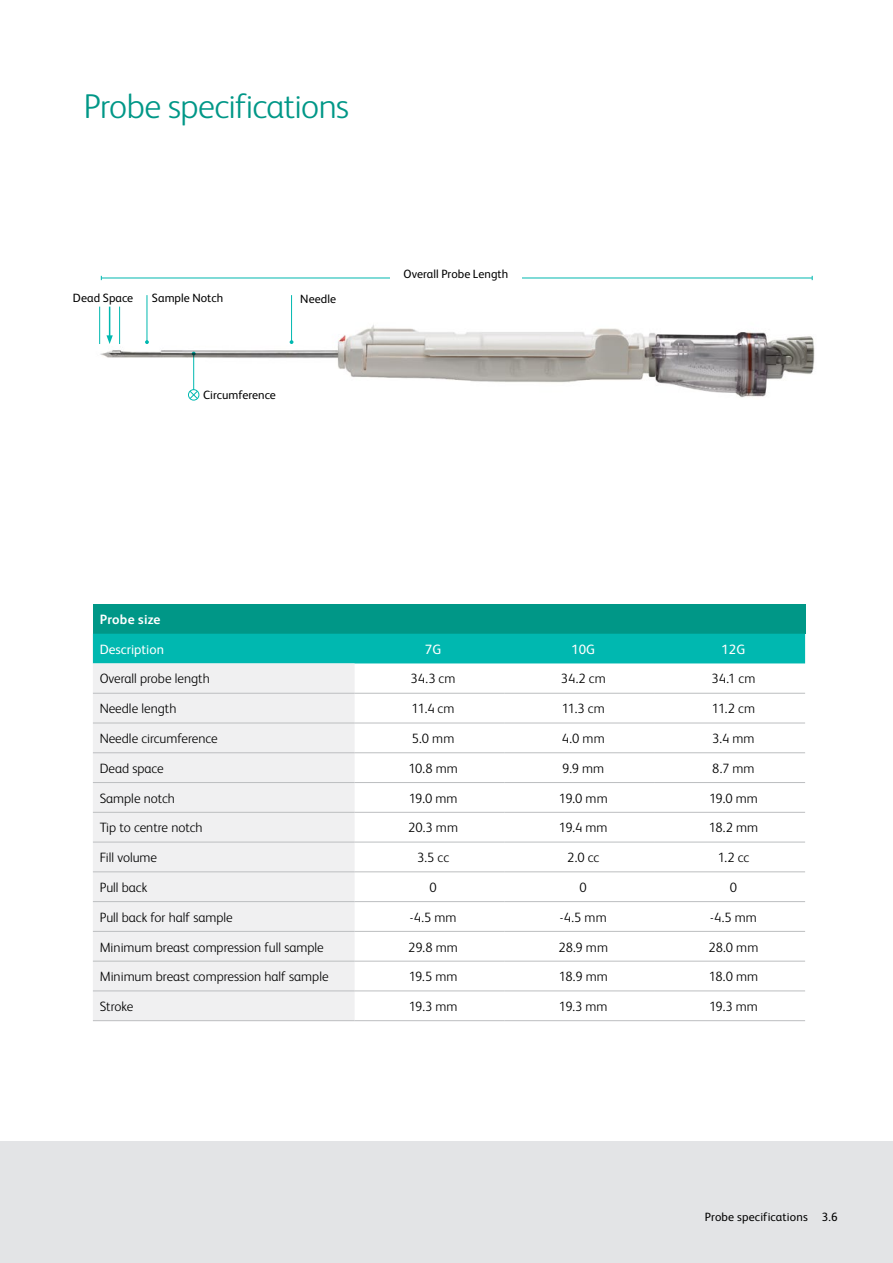
<style>
.page{position:relative;width:893px;height:1263px;background:#fff}
.page>*{position:absolute;margin:0;border:0;box-sizing:border-box;transform-origin:0 0}
.t1{font:300 34.5px "FS Albert Pro";letter-spacing:-.02em;color:#009787}
.t2{font:300 13.5px "FS Albert Pro";color:#000}
.t3{font:13.5px "FS Albert Pro";color:#fff}
.t4{font:700 13.5px "FS Albert Pro";letter-spacing:.015em;color:#fff}
.t5{font:12px "FS Albert Pro";letter-spacing:.005em;color:#000}
</style>
<div class="page">
<div style="left:0;top:1141px;width:893px;height:122px;background:#e3e4e6"></div>
<img style="left:100px;top:312px;width:715px;height:86px">
<div style="left:203px;top:390px;width:104px;height:23px;background:#fff"></div>
<div style="left:93px;top:604px;width:712px;height:30px;background:#009787"></div>
<div style="left:93px;top:634px;width:712px;height:29px;background:#00b8b0"></div>
<div style="left:93px;top:663px;width:262px;height:357px;background:#f0f0f1"></div>
<hr style="left:93px;top:693px;width:262px;height:1px;background:#bcbec0">
<hr style="left:355px;top:693px;width:150px;height:1px;background:#bcbec0">
<hr style="left:505px;top:693px;width:150px;height:1px;background:#bcbec0">
<hr style="left:655px;top:693px;width:150px;height:1px;background:#bcbec0">
<hr style="left:93px;top:723px;width:262px;height:1px;background:#bcbec0">
<hr style="left:355px;top:723px;width:150px;height:1px;background:#bcbec0">
<hr style="left:505px;top:723px;width:150px;height:1px;background:#bcbec0">
<hr style="left:655px;top:723px;width:150px;height:1px;background:#bcbec0">
<hr style="left:93px;top:752px;width:262px;height:1px;background:#bcbec0">
<hr style="left:355px;top:752px;width:150px;height:1px;background:#bcbec0">
<hr style="left:505px;top:752px;width:150px;height:1px;background:#bcbec0">
<hr style="left:655px;top:752px;width:150px;height:1px;background:#bcbec0">
<hr style="left:93px;top:782px;width:262px;height:1px;background:#bcbec0">
<hr style="left:355px;top:782px;width:150px;height:1px;background:#bcbec0">
<hr style="left:505px;top:782px;width:150px;height:1px;background:#bcbec0">
<hr style="left:655px;top:782px;width:150px;height:1px;background:#bcbec0">
<hr style="left:93px;top:812px;width:262px;height:1px;background:#bcbec0">
<hr style="left:355px;top:812px;width:150px;height:1px;background:#bcbec0">
<hr style="left:505px;top:812px;width:150px;height:1px;background:#bcbec0">
<hr style="left:655px;top:812px;width:150px;height:1px;background:#bcbec0">
<hr style="left:93px;top:842px;width:262px;height:1px;background:#bcbec0">
<hr style="left:355px;top:842px;width:150px;height:1px;background:#bcbec0">
<hr style="left:505px;top:842px;width:150px;height:1px;background:#bcbec0">
<hr style="left:655px;top:842px;width:150px;height:1px;background:#bcbec0">
<hr style="left:93px;top:871px;width:262px;height:1px;background:#bcbec0">
<hr style="left:355px;top:871px;width:150px;height:1px;background:#bcbec0">
<hr style="left:505px;top:871px;width:150px;height:1px;background:#bcbec0">
<hr style="left:655px;top:871px;width:150px;height:1px;background:#bcbec0">
<hr style="left:93px;top:901px;width:262px;height:1px;background:#bcbec0">
<hr style="left:355px;top:901px;width:150px;height:1px;background:#bcbec0">
<hr style="left:505px;top:901px;width:150px;height:1px;background:#bcbec0">
<hr style="left:655px;top:901px;width:150px;height:1px;background:#bcbec0">
<hr style="left:93px;top:931px;width:262px;height:1px;background:#bcbec0">
<hr style="left:355px;top:931px;width:150px;height:1px;background:#bcbec0">
<hr style="left:505px;top:931px;width:150px;height:1px;background:#bcbec0">
<hr style="left:655px;top:931px;width:150px;height:1px;background:#bcbec0">
<hr style="left:93px;top:961px;width:262px;height:1px;background:#bcbec0">
<hr style="left:355px;top:961px;width:150px;height:1px;background:#bcbec0">
<hr style="left:505px;top:961px;width:150px;height:1px;background:#bcbec0">
<hr style="left:655px;top:961px;width:150px;height:1px;background:#bcbec0">
<hr style="left:93px;top:991px;width:262px;height:1px;background:#bcbec0">
<hr style="left:355px;top:991px;width:150px;height:1px;background:#bcbec0">
<hr style="left:505px;top:991px;width:150px;height:1px;background:#bcbec0">
<hr style="left:655px;top:991px;width:150px;height:1px;background:#bcbec0">
<hr style="left:93px;top:1020px;width:262px;height:1px;background:#bcbec0">
<hr style="left:355px;top:1020px;width:150px;height:1px;background:#bcbec0">
<hr style="left:505px;top:1020px;width:150px;height:1px;background:#bcbec0">
<hr style="left:655px;top:1020px;width:150px;height:1px;background:#bcbec0">
<hr style="left:291px;top:295px;width:1px;height:47px;background:#00b8b0">
<hr style="left:146px;top:295px;width:1px;height:47px;background:#00b8b0">
<svg style="left:145px;top:340px;width:4px;height:4px"></svg>
<hr style="left:99px;top:307px;width:1px;height:37px;background:#00b8b0">
<hr style="left:119px;top:307px;width:1px;height:37px;background:#00b8b0">
<hr style="left:109px;top:307px;width:1px;height:31px;background:#00b8b0">
<svg style="left:106px;top:335px;width:7px;height:9px"></svg>
<hr style="left:193px;top:354px;width:1px;height:36px;background:#00b8b0">
<svg style="left:192px;top:352px;width:4px;height:3px"></svg>
<hr style="left:101px;top:277px;width:711px;height:1px;background:#00b8b0">
<div style="left:390px;top:269px;width:132px;height:18px;background:#fff"></div>
<svg style="left:188px;top:390px;width:11px;height:10px"></svg>
<div style="left:188px;top:389px;width:11px;height:12px;border:1px solid #00b8b0;border-radius:50%"></div>
<h1 class="t1" style="left:84px;top:82px;width:267px">Probe specifications</h1>
<p class="t5" style="left:73px;top:289px;width:62px">Dead Space</p>
<p class="t5" style="left:152px;top:289px;width:73px">Sample Notch</p>
<p class="t5" style="left:300px;top:290px;width:37px">Needle</p>
<p class="t5" style="left:203px;top:387px;width:74px">Circumference</p>
<p class="t5" style="left:403px;top:265px;width:106px">Overall Probe Length</p>
<p class="t4" style="left:100px;top:610px;width:62px">Probe size</p>
<p class="t3" style="left:100px;top:639px;width:66px">Description</p>
<p class="t3" style="left:425px;top:639px;width:18px">7G</p>
<p class="t3" style="left:571px;top:639px;width:25px">10G</p>
<p class="t3" style="left:721px;top:639px;width:25px">12G</p>
<p class="t2" style="left:100px;top:669px;width:112px">Overall probe length</p>
<p class="t2" style="left:411px;top:669px;width:46px">34.3 cm</p>
<p class="t2" style="left:561px;top:669px;width:47px">34.2 cm</p>
<p class="t2" style="left:711px;top:669px;width:45px">34.1 cm</p>
<p class="t2" style="left:100px;top:699px;width:78px">Needle length</p>
<p class="t2" style="left:412px;top:699px;width:44px">11.4 cm</p>
<p class="t2" style="left:562px;top:699px;width:45px">11.3 cm</p>
<p class="t2" style="left:712px;top:699px;width:45px">11.2 cm</p>
<p class="t2" style="left:100px;top:729px;width:120px">Needle circumference</p>
<p class="t2" style="left:412px;top:729px;width:44px">5.0 mm</p>
<p class="t2" style="left:562px;top:729px;width:44px">4.0 mm</p>
<p class="t2" style="left:712px;top:729px;width:44px">3.4 mm</p>
<p class="t2" style="left:100px;top:759px;width:66px">Dead space</p>
<p class="t2" style="left:408px;top:759px;width:51px">10.8 mm</p>
<p class="t2" style="left:562px;top:759px;width:43px">9.9 mm</p>
<p class="t2" style="left:712px;top:759px;width:44px">8.7 mm</p>
<p class="t2" style="left:100px;top:789px;width:77px">Sample notch</p>
<p class="t2" style="left:409px;top:789px;width:50px">19.0 mm</p>
<p class="t2" style="left:559px;top:789px;width:50px">19.0 mm</p>
<p class="t2" style="left:709px;top:789px;width:50px">19.0 mm</p>
<p class="t2" style="left:100px;top:818px;width:104px">Tip to centre notch</p>
<p class="t2" style="left:408px;top:818px;width:51px">20.3 mm</p>
<p class="t2" style="left:559px;top:818px;width:50px">19.4 mm</p>
<p class="t2" style="left:709px;top:818px;width:51px">18.2 mm</p>
<p class="t2" style="left:100px;top:848px;width:59px">Fill volume</p>
<p class="t2" style="left:417px;top:848px;width:33px">3.5 cc</p>
<p class="t2" style="left:567px;top:848px;width:33px">2.0 cc</p>
<p class="t2" style="left:718px;top:848px;width:33px">1.2 cc</p>
<p class="t2" style="left:100px;top:878px;width:49px">Pull back</p>
<p class="t2" style="left:429px;top:878px;width:9px">0</p>
<p class="t2" style="left:580px;top:878px;width:9px">0</p>
<p class="t2" style="left:730px;top:878px;width:9px">0</p>
<p class="t2" style="left:100px;top:908px;width:135px">Pull back for half sample</p>
<p class="t2" style="left:410px;top:908px;width:48px">-4.5 mm</p>
<p class="t2" style="left:560px;top:908px;width:48px">-4.5 mm</p>
<p class="t2" style="left:710px;top:908px;width:48px">-4.5 mm</p>
<p class="t2" style="left:100px;top:937px;width:226px">Minimum breast compression full sample</p>
<p class="t2" style="left:408px;top:937px;width:51px">29.8 mm</p>
<p class="t2" style="left:558px;top:937px;width:51px">28.9 mm</p>
<p class="t2" style="left:708px;top:937px;width:51px">28.0 mm</p>
<p class="t2" style="left:100px;top:967px;width:230px">Minimum breast compression half sample</p>
<p class="t2" style="left:409px;top:967px;width:50px">19.5 mm</p>
<p class="t2" style="left:559px;top:967px;width:51px">18.9 mm</p>
<p class="t2" style="left:709px;top:967px;width:51px">18.0 mm</p>
<p class="t2" style="left:100px;top:997px;width:35px">Stroke</p>
<p class="t2" style="left:409px;top:997px;width:50px">19.3 mm</p>
<p class="t2" style="left:559px;top:997px;width:50px">19.3 mm</p>
<p class="t2" style="left:709px;top:997px;width:50px">19.3 mm</p>
<p class="t5" style="left:705px;top:1208px;width:134px">Probe specifications 3.6</p>
</div>
